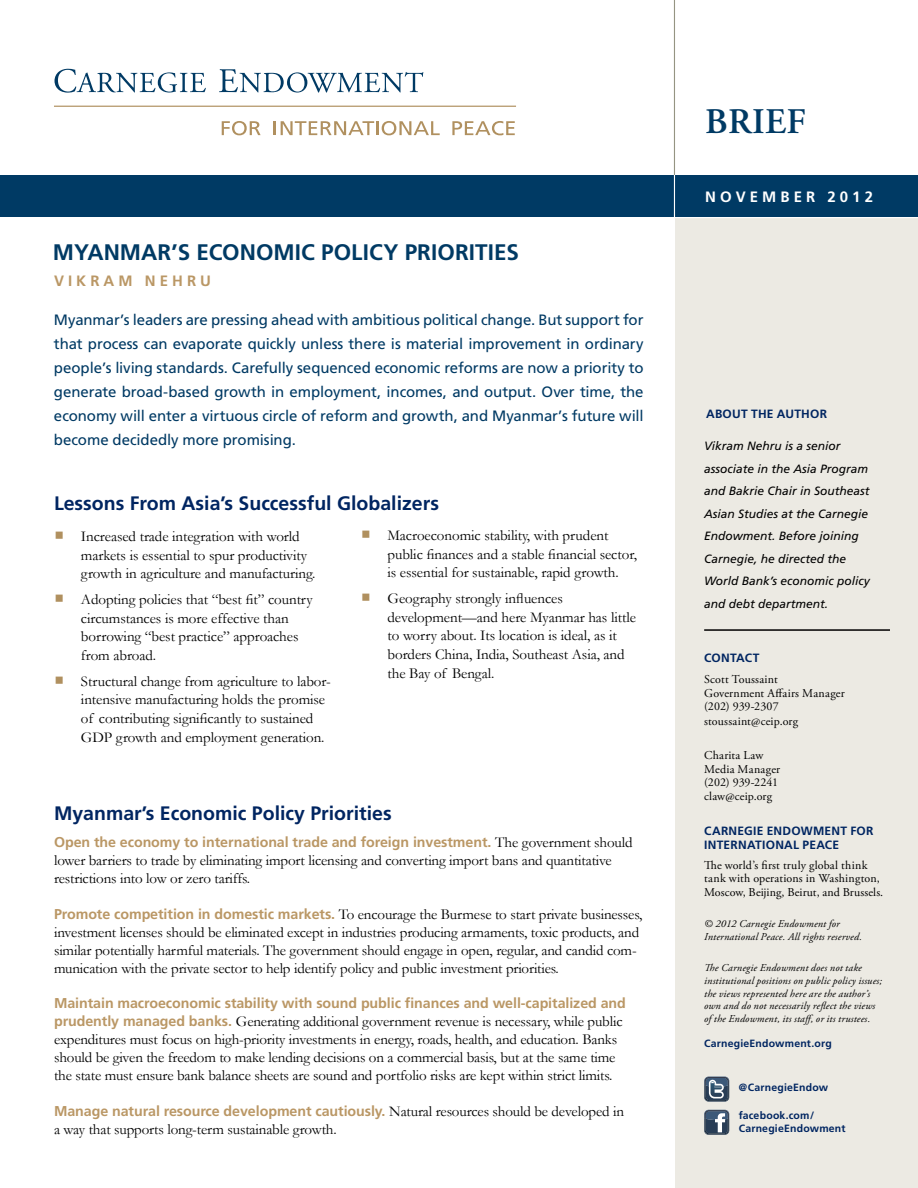
<style>
.page{position:relative;width:918px;height:1188px;background:#fff}
.page>*{position:absolute;margin:0;border:0;box-sizing:border-box;transform-origin:0 0}
.t1{font:600 36px "Adobe Garamond Pro";letter-spacing:.01em;color:#003a64}
.t2{font:700 22.5px "Frutiger";letter-spacing:.005em;color:#003a64}
.t3{font:700 19.5px "Frutiger";color:#002561}
.t4{font:15px/18.8px "Garamond";letter-spacing:-.01em;color:#000}
.t5{font:15px/24px "Frutiger";letter-spacing:-.005em;color:#003a64;text-align:justify}
.t6{font:700 15px "Frutiger";letter-spacing:.27em;color:#fff}
.t7{font:700 15px "Frutiger";color:#ba9765}
.t8{font:700 14.25px "Frutiger";letter-spacing:-.005em;color:#ba9765}
.t9{font:12px/13.8px "Adobe Garamond Pro";letter-spacing:.015em;color:#000}
.t10{font:italic 12px/22.5px "Frutiger";color:#000}
.t11{font:700 12px/14.4px "Frutiger";letter-spacing:.02em;color:#002561}
.t12{font:italic 10.5px/12.6px "Adobe Garamond Pro";letter-spacing:.02em;color:#000}
.t13{font:700 10.5px/12.6px "Frutiger";letter-spacing:.02em;color:#002561}
.s1{font-family:"Garamond";font-weight:400;font-size:15px;color:#000}
.s2{font-family:"Frutiger";font-weight:700;font-size:14.25px;color:#ba9765}
</style>
<div class="page">
<div style="left:675px;top:212px;width:243px;height:976px;background:#eceae3"></div>
<div style="left:0;top:176px;width:918px;height:41px;background:#003a64"></div>
<hr style="left:674px;top:0;width:1px;height:252px;background:#fff">
<hr style="left:674px;top:0;width:1px;height:175px;background:#959482">
<hr style="left:0;top:217px;width:918px;height:1px;background:#fff">
<hr style="left:704px;top:629px;width:186px;height:2px;background:#000">
<svg style="left:704px;top:1077px;width:25px;height:25px"></svg>
<svg style="left:704px;top:1110px;width:25px;height:25px"></svg>
<hr style="left:54px;top:106px;width:462px;height:1px;background:#b0905f">
<svg style="left:55px;top:69px;width:151px;height:24px"></svg>
<svg style="left:219px;top:69px;width:204px;height:24px"></svg>
<svg style="left:222px;top:121px;width:39px;height:14px"></svg>
<svg style="left:274px;top:121px;width:100px;height:14px"></svg>
<hr style="left:376px;top:121px;width:3px;height:14px;background:#b0905f">
<svg style="left:382px;top:121px;width:58px;height:14px"></svg>
<svg style="left:452px;top:121px;width:63px;height:14px"></svg>
<h2 class="t2" style="left:53px;top:239px;width:188px">Myanmar s’ Econom</h2>
<p class="t7" style="left:200px;top:272px;width:12px">u</p>
<h2 class="t2" style="left:295px;top:239px;width:226px">ic Po licy Priorities</h2>
<p class="t7" style="left:54px;top:272px;width:44px">Vikr</p>
<p class="t7" style="left:145px;top:272px;width:49px">N e h r</p>
<p class="t7" style="left:104px;top:272px;width:28px">a m</p>
<p class="t5" style="left:54px;top:308px;width:591px">Myanmar s’ leaders are pressing ahead with ambitious political change. But support for that process can evaporate quickly unless there is material improvement in ordinary people s’ living standards. Carefully sequenced economic reforms are now a priority to generate broad-based growth in employment, incomes, and output. Over time, the economy will enter a virtuous circle of reform and growth, and Myanmar s’ future will become decidedly more promising.</p>
<h3 class="t3" style="left:54px;top:492px;width:386px">Lessons From Asia s’ Successful Globalizers</h3>
<p class="t4" style="left:81px;top:526px;width:236px">Increased trade integration with world markets is essential to spur productivity growth in agriculture and manufacturing.</p>
<p class="t4" style="left:81px;top:589px;width:233px">Adopting policies that “best fit” country circumstances is more effective than borrowing “best practice” approaches from abroad.</p>
<p class="t4" style="left:81px;top:690px;width:246px">intensive manufacturing holds the promise</p>
<p class="t4" style="left:81px;top:671px;width:251px">Structural change from agriculture to labor-</p>
<p class="t4" style="left:81px;top:709px;width:245px">of contributing significantly to sustained<br>GDP growth and employment generation.</p>
<p class="t4" style="left:388px;top:525px;width:251px">Macroeconomic stability, with prudent public finances and a stable financial sector, is essential for sustainable, rapid growth.</p>
<p class="t4" style="left:388px;top:588px;width:250px">Geography strongly influences development—and here Myanmar has little to worry about. Its location is ideal, as it borders China, India, Southeast Asia, and the Bay of Bengal.</p>
<h3 class="t3" style="left:54px;top:802px;width:339px">Myanmar s’ Economic Policy Priorities</h3>
<p class="t8" style="left:54px;top:834px;width:580px">Open the economy to international trade and foreign investment. <span class="s1">The government should</span></p>
<p class="t4" style="left:54px;top:851px;width:559px;line-height:18px">lower barriers to trade by eliminating import licensing and converting import bans and quantitative restrictions into low or zero tariffs.</p>
<p class="t4" style="left:54px;top:905px;width:590px;line-height:18px"><span class="s2">Promote competition in domestic markets.</span> To encourage the Burmese to start private businesses, investment licenses should be eliminated except in industries producing armaments, toxic products, and</p>
<p class="t4" style="left:54px;top:959px;width:506px">munication with the private sector to help identify policy and public investment priorities.</p>
<p class="t4" style="left:54px;top:941px;width:584px">similar potentially harmful materials. The government should engage in open, regular, and candid com-</p>
<p class="t8" style="left:54px;top:995px;width:573px">Maintain macroeconomic stability with sound public finances and well-capitalized and</p>
<p class="t4" style="left:54px;top:1012px;width:570px;line-height:18px"><span class="s2">prudently managed banks.</span> Generating additional government revenue is necessary, while public expenditures must focus on high-priority investments in energy, roads, health, and education. Banks should be given the freedom to make lending decisions on a commercial basis, but at the same time the state must ensure bank balance sheets are sound and portfolio risks are kept within strict limits.</p>
<p class="t8" style="left:54px;top:1103px;width:571px">Manage natural resource development cautiously. <span class="s1">Natural resources should be developed in</span></p>
<p class="t4" style="left:54px;top:1120px;width:284px">a way that supports long-term sustainable growth.</p>
<h1 class="t1" style="left:705px;top:100px;width:102px">BRIEF</h1>
<p class="t6" style="left:705px;top:188px;width:112px">NOVEMBER</p>
<p class="t6" style="left:828px;top:188px;width:47px">2012</p>
<p class="t11" style="left:706px;top:407px;width:35px">ABOUT</p>
<p class="t11" style="left:751px;top:407px;width:35px">TH E AUTH</p>
<p class="t11" style="left:810px;top:407px;width:18px">OR</p>
<p class="t10" style="left:704px;top:435px;width:167px">Vikram Nehru is a senior associate in the Asia Program and Bakrie Chair in Southeast<br>Asian Studies at the Carnegie<br>Endowment. Before joining<br>Carnegie, he directed the<br>World Bank s’ economic policy and debt department.</p>
<p class="t11" style="left:704px;top:651px;width:35px">CONTACT</p>
<p class="t9" style="left:704px;top:673px;width:142px">Scott Toussaint<br>Government Affairs Manager )202( 939-2307 stoussaint@ceip.org</p>
<p class="t9" style="left:704px;top:749px;width:78px">Charita Law<br>Media Manager )202( 939-2241 claw@ceip.org</p>
<p class="t11" style="left:802px;top:824px;width:73px;text-indent:-98px">CARNEGIE ENDOWMENT FOR<br>PEACE</p>
<p class="t11" style="left:704px;top:838px;width:89px">INTERNATIONAL</p>
<p class="t9" style="left:704px;top:859px;width:181px">The world s’ first truly global think tank with operations in Washington,<br>Moscow, Beijing, Beirut, and Brussels.</p>
<p class="t12" style="left:704px;top:918px;width:160px">© 2012 Carnegie Endowmentfor<br>International Peace. All rights reserved.</p>
<p class="t12" style="left:704px;top:962px;width:159px">The Carnegie Endowment does not take</p>
<p class="t12" style="left:704px;top:975px;width:179px">institutionalpositions on public policy issues;</p>
<p class="t12" style="left:704px;top:987px;width:168px">the views represented here are the author s’</p>
<p class="t12" style="left:704px;top:1000px;width:173px">own and do not necessarily reflect the views</p>
<p class="t12" style="left:811px;top:1013px;width:61px">, or its trustees.</p>
<p class="t12" style="left:704px;top:1013px;width:112px">ofthe Endowment, its staff</p>
<p class="t13" style="left:704px;top:1037px;width:129px">CarnegieEndowment.org</p>
<p class="t13" style="left:739px;top:1081px;width:91px">@CarnegieEndow</p>
<p class="t13" style="left:739px;top:1109px;width:108px">facebook.com/<br>CarnegieEndowment</p>
</div>
